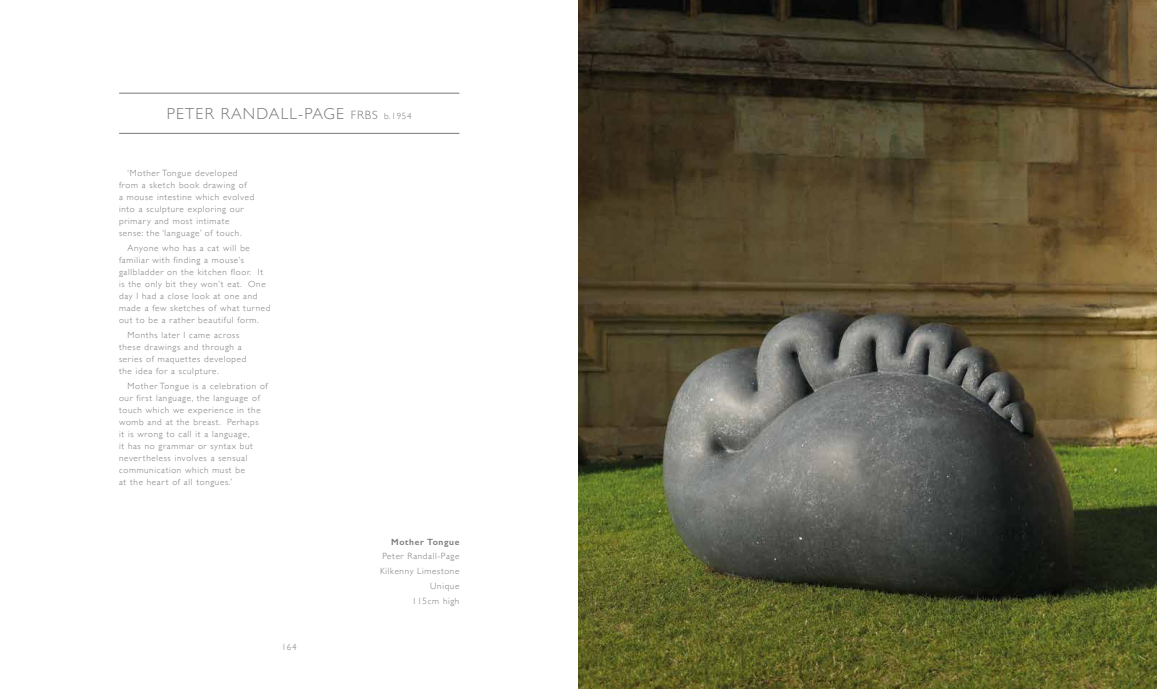
<style>
.page{position:relative;width:1157px;height:689px;background:#fff}
.page>*{position:absolute;margin:0;border:0;box-sizing:border-box;transform-origin:0 0}
.t1{font:300 16px "Gill Sans";letter-spacing:.075em;color:#76797a}
.t2{font:300 9px/12px "Gill Sans";letter-spacing:.075em;color:#76797a}
.t3{font:600 9px "Gill Sans";letter-spacing:.075em;color:#76797a}
.s1{font-size:12px}
.s2{font-size:9px}
</style>
<div class="page">
<hr style="left:119px;top:93px;width:340px;height:1px;background:#76797a">
<hr style="left:119px;top:133px;width:340px;height:1px;background:#76797a">
<img style="left:578px;top:0;width:579px;height:689px">
<h1 class="t1" style="left:167px;top:101px;width:246px">PETER RANDALL-PAGE <span class="s1">FRBS</span> <span class="s2">b.1954</span></h1>
<p class="t2" style="left:119px;top:167px;width:137px;text-indent:9px">‘Mother Tongue developed from a sketch book drawing of<br>a mouse intestine which evolved into a sculpture exploring our primary and most intimate sense: the ‘language’ of touch.</p>
<p class="t2" style="left:119px;top:242px;width:153px;text-indent:9px">Anyone who has a cat will be familiar with finding a mouse’s gallbladder on the kitchen floor. It is the only bit they won’t eat. One day I had a close look at one and made a few sketches of what turned out to be a rather beautiful form.</p>
<p class="t2" style="left:119px;top:329px;width:129px;text-indent:9px">Months later I came across these drawings and through a series of maquettes developed the idea for a sculpture.</p>
<p class="t2" style="left:119px;top:379px;width:150px;text-indent:9px">Mother Tongue is a celebration of our first language, the language of touch which we experience in the womb and at the breast. Perhaps<br>it is wrong to call it a language,<br>it has no grammar or syntax but nevertheless involves a sensual communication which must be<br>at the heart of all tongues.’</p>
<p class="t2" style="left:282px;top:640px;width:16px">164</p>
<p class="t3" style="left:391px;top:536px;width:70px">Mother Tongue</p>
<p class="t2" style="left:380px;top:548px;width:81px;line-height:14.8px;text-align:right">Peter Randall-Page<br>Kilkenny Limestone<br>Unique<br>115cm high</p>
</div>
